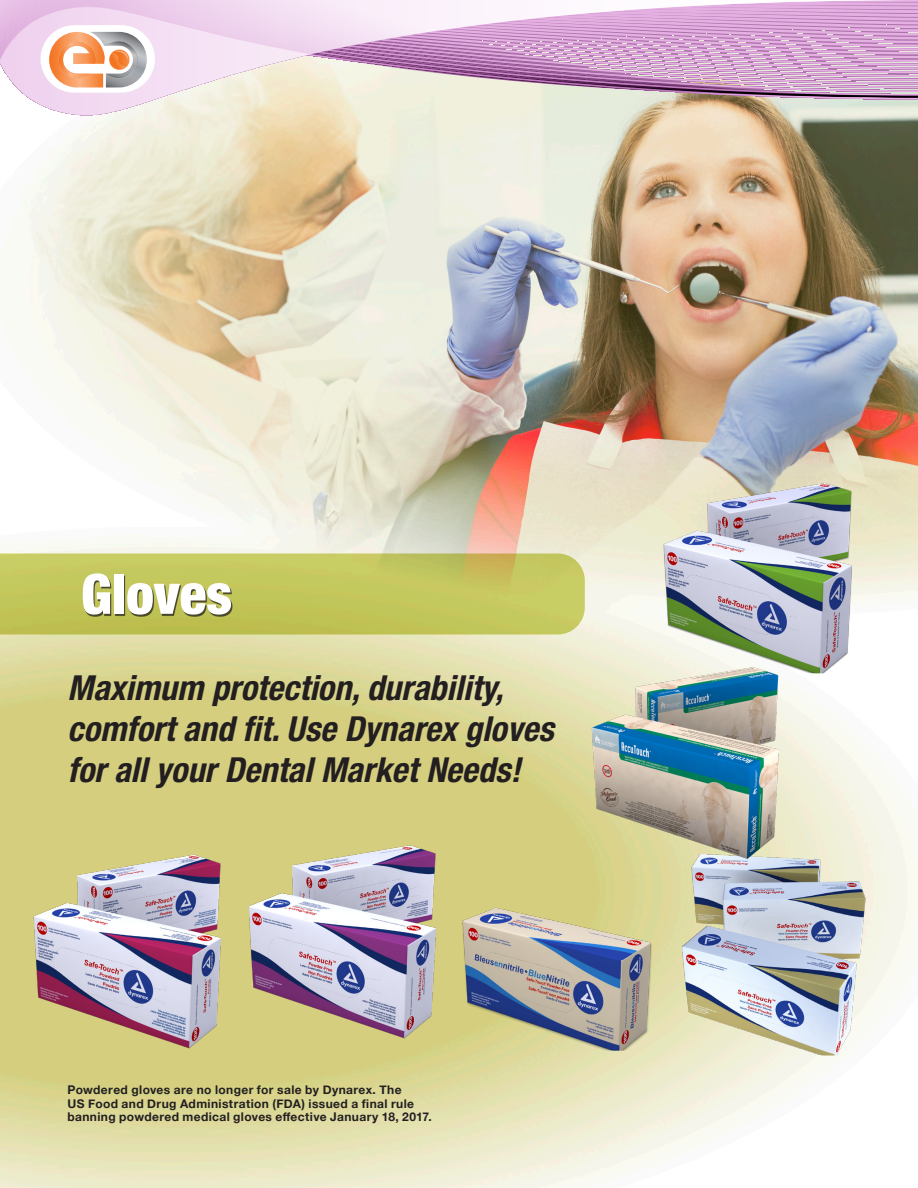
<style>
.page{position:relative;width:918px;height:1188px;background:#fff}
.page>*{position:absolute;margin:0;border:0;box-sizing:border-box;transform-origin:0 0}
.t1{font:900 condensed 55.5px "Helvetica Neue LT Std";color:#fff}
.t2{font:italic 700 condensed 34.5px/41.4px "Helvetica Neue LT Std";color:#231f20}
.Index_level_3{font:700 12px/14px "Helvetica Neue";letter-spacing:.035em;color:#231f20}
</style>
<div class="page">
<img style="left:0;top:127px;width:918px;height:1061px">
<svg style="left:0;top:554px;width:585px;height:80px;background:#c3c65c"></svg>
<div style="left:85px;top:575px;width:148px;height:42px;background:#231f20;opacity:.75"></div>
<img style="left:658px;top:470px;width:197px;height:203px">
<img style="left:27px;top:843px;width:197px;height:213px">
<img style="left:242px;top:840px;width:197px;height:206px">
<img style="left:671px;top:843px;width:197px;height:213px">
<img style="left:456px;top:848px;width:197px;height:203px">
<img style="left:582px;top:654px;width:212px;height:211px">
<svg style="left:16px;top:87px;width:902px;height:40px;background:#e1d8cb"></svg>
<svg style="left:40px;top:25px;width:115px;height:68px"></svg>
<svg style="left:0;top:0;width:918px;height:87px;background:#dfbcd7"></svg>
<p class="t1" style="left:81px;top:560px;width:153px">Gloves</p>
<p class="t2" style="left:68px;top:667px;width:488px">Maximum protection, durability, comfort and fit. Use Dynarex gloves for all your Dental Market Needs!</p>
<p class="Index_level_3" style="left:68px;top:1083px;width:366px">Powdered gloves are no longer for sale by Dynarex. The<br>US Food and Drug Administration (FDA) issued a final rule banning powdered medical gloves effective January 18, 2017.</p>
</div>
